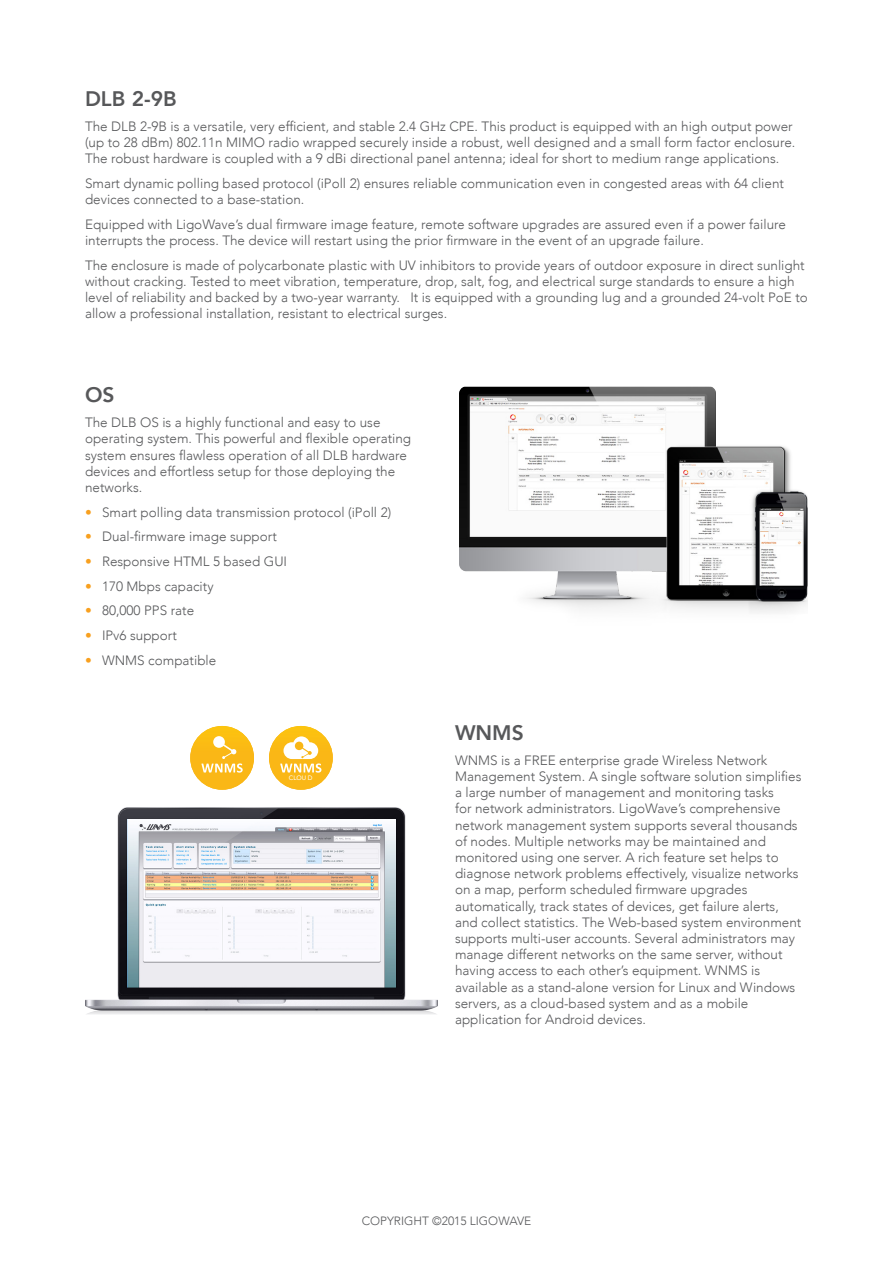
<style>
.page{position:relative;width:893px;height:1263px;background:#fff}
.page>*{position:absolute;margin:0;border:0;box-sizing:border-box;transform-origin:0 0}
.Heading_1{font:800 21px "Avenir";color:#57585a}
.body{font:300 13.5px/16.2px "Avenir";color:#57585a}
.t1{font:300 12px "Avenir";color:#57585a}
.t2{font:6.45px "Avenir";color:#fff}
.s1{color:#f8a01f}
</style>
<div class="page">
<img style="left:459px;top:386px;width:349px;height:227px">
<img style="left:85px;top:807px;width:353px;height:207px">
<img style="left:269px;top:726px;width:64px;height:64px;border-radius:32px">
<svg style="left:280px;top:736px;width:41px;height:37px"></svg>
<img style="left:190px;top:726px;width:64px;height:64px;border-radius:32px">
<svg style="left:201px;top:736px;width:42px;height:37px;background:#fbc848"></svg>
<p class="Heading_1" style="left:85px;top:82px;width:93px">DLB 2-9B</p>
<p class="body" style="left:85px;top:118px;width:712px">The DLB 2-9B is a versatile, very efficient, and stable 2.4 GHz CPE. This product is equipped with an high output power (up to 28 dBm) 802.11n MIMO radio wrapped securely inside a robust, well designed and a small form factor enclosure.<br>The robust hardware is coupled with a 9 dBi directional panel antenna; ideal for short to medium range applications.</p>
<p class="body" style="left:85px;top:175px;width:700px">Smart dynamic polling based protocol (iPoll 2) ensures reliable communication even in congested areas with 64 client devices connected to a base-station.</p>
<p class="body" style="left:85px;top:216px;width:702px">Equipped with LigoWave’s dual firmware image feature, remote software upgrades are assured even if a power failure interrupts the process. The device will restart using the prior firmware in the event of an upgrade failure.</p>
<p class="body" style="left:85px;top:257px;width:724px">The enclosure is made of polycarbonate plastic with UV inhibitors to provide years of outdoor exposure in direct sunlight without cracking. Tested to meet vibration, temperature, drop, salt, fog, and electrical surge standards to ensure a high level of reliability and backed by a two-year warranty. It is equipped with a grounding lug and a grounded 24-volt PoE to allow a professional installation, resistant to electrical surges.</p>
<p class="Heading_1" style="left:85px;top:379px;width:31px">OS</p>
<p class="body" style="left:85px;top:414px;width:328px">The DLB OS is a highly functional and easy to use operating system. This powerful and flexible operating system ensures flawless operation of all DLB hardware devices and effortless setup for those deploying the networks.</p>
<p class="body" style="left:85px;top:504px;width:308px"><span class="s1">•</span> Smart polling data transmission protocol (iPoll 2)</p>
<p class="body" style="left:85px;top:529px;width:193px"><span class="s1">•</span> Dual-firmware image support</p>
<p class="body" style="left:85px;top:553px;width:204px"><span class="s1">•</span> Responsive HTML 5 based GUI</p>
<p class="body" style="left:85px;top:578px;width:130px"><span class="s1">•</span> 170 Mbps capacity</p>
<p class="body" style="left:85px;top:603px;width:111px"><span class="s1">•</span> 80,000 PPS rate</p>
<p class="body" style="left:85px;top:627px;width:93px"><span class="s1">•</span> IPv6 support</p>
<p class="body" style="left:85px;top:652px;width:133px"><span class="s1">•</span> WNMS compatible</p>
<p class="t2" style="left:289px;top:773px;width:25px">CLOU D</p>
<p class="Heading_1" style="left:455px;top:716px;width:70px">WNMS</p>
<p class="body" style="left:455px;top:752px;width:348px">WNMS is a FREE enterprise grade Wireless Network Management System. A single software solution simplifies a large number of management and monitoring tasks<br>for network administrators. LigoWave’s comprehensive network management system supports several thousands of nodes. Multiple networks may be maintained and monitored using one server. A rich feature set helps to diagnose network problems effectively, visualize networks on a map, perform scheduled firmware upgrades automatically, track states of devices, get failure alerts, and collect statistics. The Web-based system environment supports multi-user accounts. Several administrators may manage different networks on the same server, without having access to each other’s equipment. WNMS is available as a stand-alone version for Linux and Windows servers, as a cloud-based system and as a mobile application for Android devices.</p>
<p class="t1" style="left:362px;top:1213px;width:171px">COPYRIGHT ©2015 LIGOWAVE</p>
</div>
